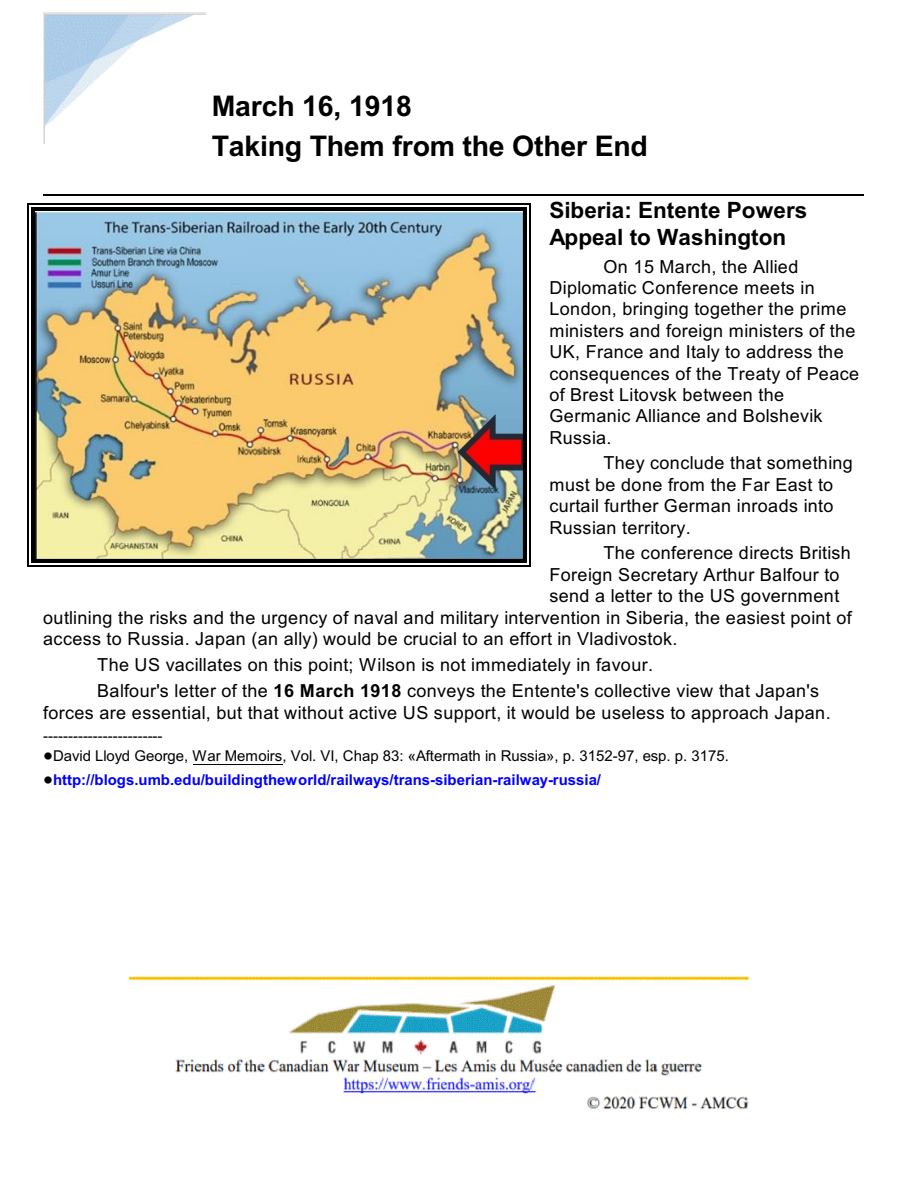
<style>
.page{position:relative;width:918px;height:1188px;background:#fff}
.page>*{position:absolute;margin:0;border:0;box-sizing:border-box;transform-origin:0 0}
.t1{font:700 28.5px/39.6px "Arial";letter-spacing:-.005em;color:#000}
.t2{font:700 22.5px/26.7px "Arial";color:#000}
.t3{font:18px/21.5px "Arial";letter-spacing:.025em;color:#000}
.t4{font:15px/20.5px "Arial";color:#000}
.t5{font:700 15px "Arial";color:#00f}
.s1{font-weight:700}
</style>
<div class="page">
<img style="left:43px;top:13px;width:162px;height:130px">
<img style="left:35px;top:212px;width:488px;height:347px">
<hr style="left:31px;top:208px;width:4px;height:355px;background:#000">
<hr style="left:523px;top:208px;width:4px;height:355px;background:#000">
<hr style="left:31px;top:208px;width:496px;height:3px;background:#000">
<hr style="left:31px;top:559px;width:496px;height:4px;background:#000">
<hr style="left:27px;top:204px;width:1px;height:363px;background:#000">
<hr style="left:530px;top:204px;width:1px;height:363px;background:#000">
<hr style="left:27px;top:204px;width:504px;height:1px;background:#000">
<hr style="left:27px;top:566px;width:504px;height:1px;background:#000">
<hr style="left:193px;top:764px;width:90px;height:1px;background:#000">
<hr style="left:43px;top:194px;width:821px;height:2px;background:#000">
<img style="left:128px;top:976px;width:622px;height:133px">
<h1 class="t1" style="left:212px;top:89px;width:438px">March 16, 1918<br>Taking Them from the Other End</h1>
<p class="t2" style="left:549px;top:199px;width:260px">Siberia: Entente Powers<br>Appeal to Washington</p>
<p class="t3" style="left:549px;top:257px;width:311px;text-indent:54px">On 15 March, the Allied<br>Diplomatic Conference meets in<br>London, bringing together the prime ministers and foreign ministers of the<br>UK, France and Italy to address the consequences of the Treaty of Peace of Brest Litovsk between the<br>Germanic Alliance and Bolshevik<br>Russia.</p>
<p class="t3" style="left:549px;top:454px;width:305px;text-indent:54px">They conclude that something must be done from the Far East to curtail further German inroads into<br>Russian territory.</p>
<p class="t3" style="left:603px;top:544px;width:249px">The conference directs British</p>
<p class="t3" style="left:549px;top:565px;width:292px">Foreign Secretary Arthur Balfour to</p>
<p class="t3" style="left:549px;top:587px;width:292px">send a letter to the US government</p>
<p class="t3" style="left:43px;top:608px;width:810px">outlining the risks and the urgency of naval and military intervention in Siberia, the easiest point of</p>
<p class="t3" style="left:43px;top:630px;width:636px">access to Russia. Japan (an ally) would be crucial to an effort in Vladivostok.</p>
<p class="t3" style="left:97px;top:653px;width:723px;line-height:26.2px">The US vacillates on this point; Wilson is not immediately in favour.<br>Balfour's letter of the <span class="s1">16 March 1918</span> conveys the Entente's collective view that Japan's</p>
<p class="t3" style="left:43px;top:703px;width:789px">forces are essential, but that without active US support, it would be useless to approach Japan.</p>
<p class="t4" style="left:53px;top:727px;width:677px;text-indent:-10px">------------------------<br>David Lloyd George, War Memoirs, Vol. VI, Chap 83: «Aftermath in Russia», p. 3152-97, esp. p. 3175.</p>
<p class="t5" style="left:53px;top:774px;width:550px">http://blogs.umb.edu/buildingtheworld/railways/trans-siberian-railway-russia/</p>
</div>
